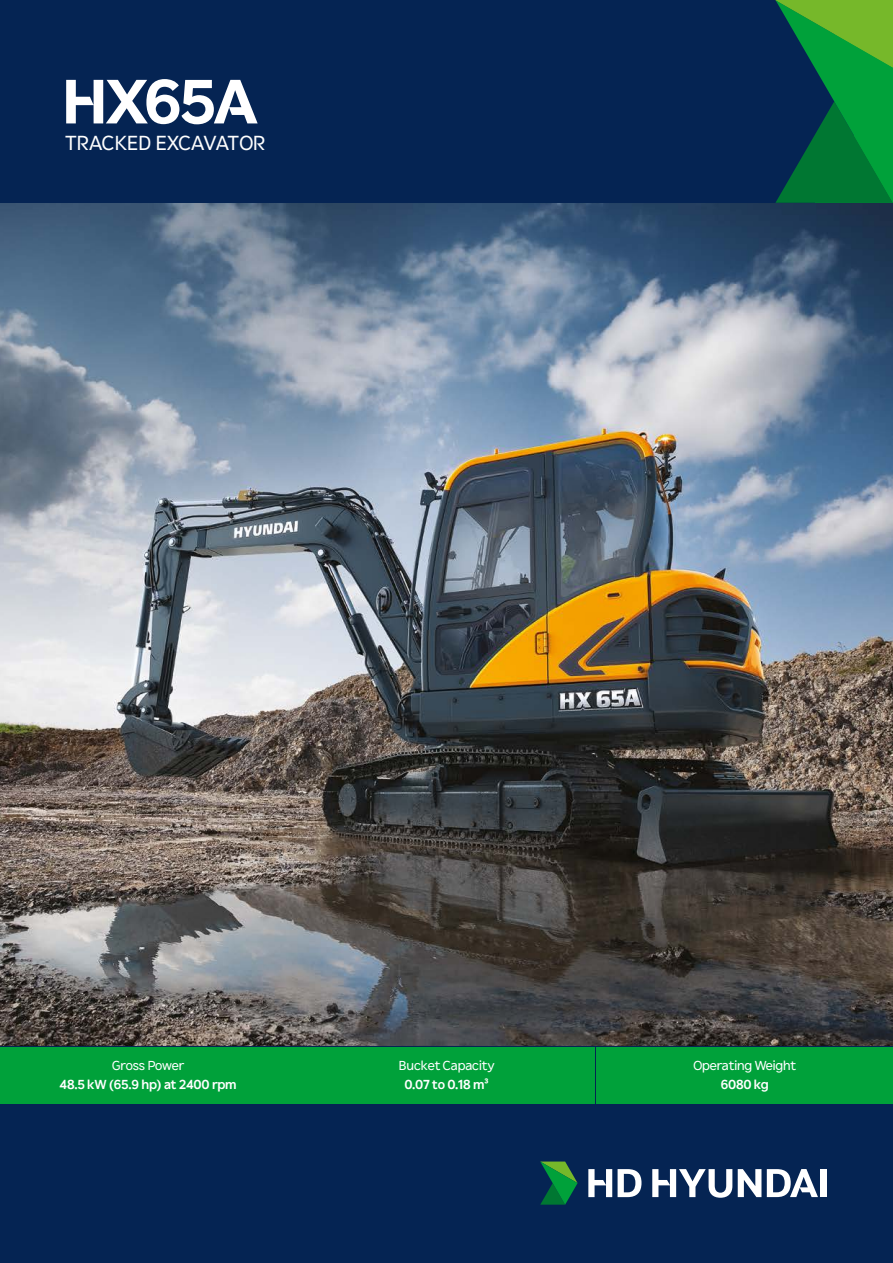
<style>
.page{position:relative;width:893px;height:1263px;background:#fff}
.page>*{position:absolute;margin:0;border:0;box-sizing:border-box;transform-origin:0 0}
.t1{font:60.6px "HD Hyundai Gothic Euro Lg Bd";letter-spacing:-.035em;color:#fff}
.t2{font:20.4px "HD Hyundai Gothic Euro";color:#fff}
.t3{font:700 13.05px "HD Hyundai Gothic Euro";letter-spacing:-.02em;color:#fff}
.t4{font:13.05px "HD Hyundai Gothic Euro";letter-spacing:-.01em;color:#fff}
</style>
<div class="page">
<img style="left:0;top:203px;width:893px;height:844px">
<div style="left:0;top:0;width:893px;height:203px;background:#052453"></div>
<div style="left:0;top:1047px;width:893px;height:216px;background:#052453"></div>
<svg style="left:540px;top:1161px;width:38px;height:44px"></svg>
<svg style="left:618px;top:1169px;width:23px;height:28px"></svg>
<svg style="left:588px;top:1169px;width:24px;height:28px"></svg>
<svg style="left:738px;top:1169px;width:23px;height:28px"></svg>
<div style="left:821px;top:1169px;width:6px;height:28px;background:#fff"></div>
<svg style="left:652px;top:1169px;width:80px;height:29px"></svg>
<svg style="left:767px;top:1169px;width:51px;height:28px"></svg>
<div style="left:0;top:1047px;width:296px;height:56px;background:#00a13a"></div>
<div style="left:298px;top:1047px;width:297px;height:56px;background:#00a13a"></div>
<div style="left:597px;top:1047px;width:296px;height:56px;background:#00a13a"></div>
<svg style="left:775px;top:0;width:118px;height:203px"></svg>
<h1 class="t1" style="left:62px;top:60px;width:197px">HX65A</h1>
<h2 class="t2" style="left:65px;top:130px;width:202px">TRACKED EXCAVATOR</h2>
<p class="t4" style="left:112px;top:1057px;width:74px">Gross Power</p>
<p class="t3" style="left:60px;top:1076px;width:179px">48.5 kW (65.9 hp) at 2400 rpm</p>
<p class="t4" style="left:399px;top:1057px;width:97px">Bucket Capacity</p>
<p class="t3" style="left:404px;top:1076px;width:86px">0.07 to 0.18 m³</p>
<p class="t4" style="left:693px;top:1057px;width:105px">Operating Weight</p>
<p class="t3" style="left:721px;top:1076px;width:49px">6080 kg</p>
</div>
